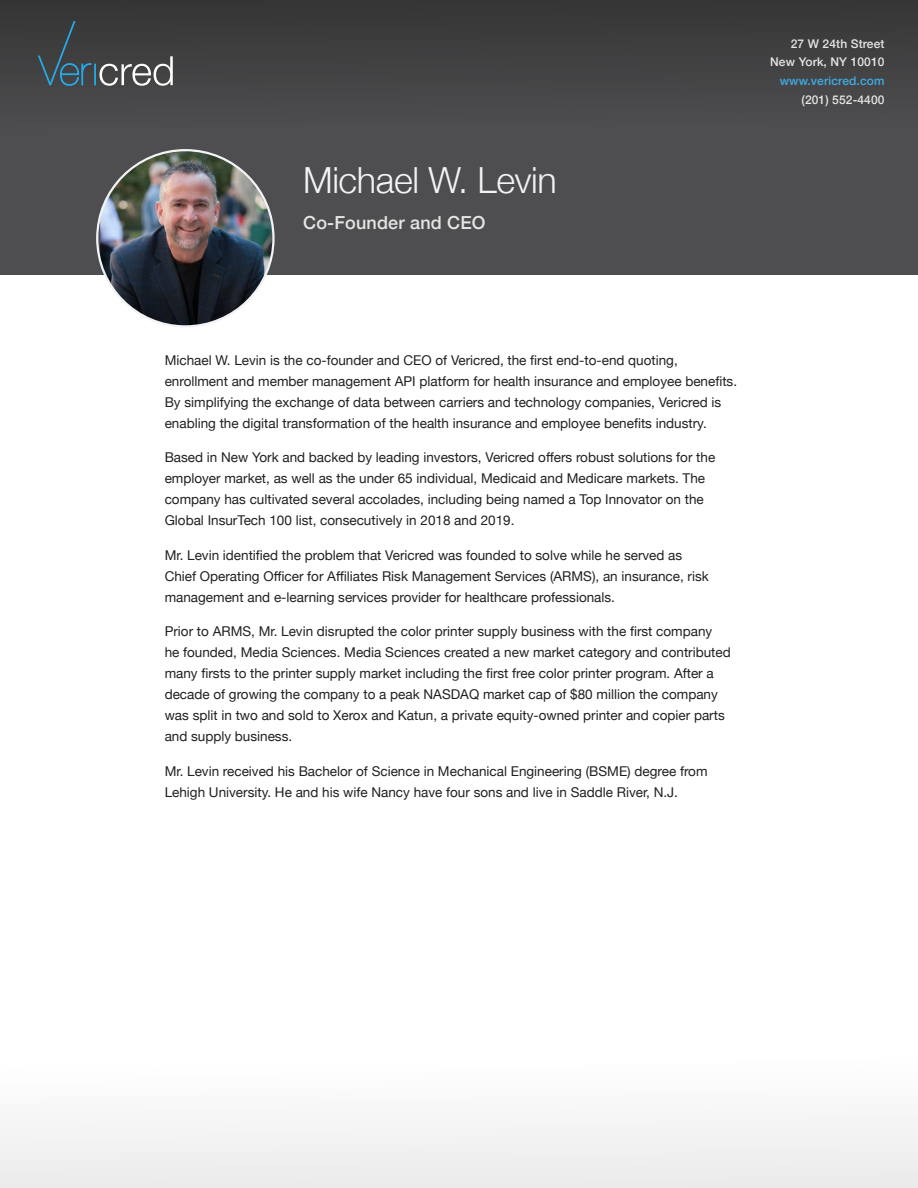
<style>
.page{position:relative;width:918px;height:1188px;background:#fff}
.page>*{position:absolute;margin:0;border:0;box-sizing:border-box;transform-origin:0 0}
.t1{font:300 36px "Helvetica Neue";letter-spacing:-.01em;color:#f1f3f4}
.intro_copy{font:500 18px "Helvetica Neue";letter-spacing:.01em;color:#e4e5e4}
.body{font:13.5px/21px "Helvetica Neue";color:#202020}
.intro_copy-2{font:500 12px "Helvetica Neue";letter-spacing:.01em;color:#e4e5e4}
.intro_copy-3{font:500 12px "Helvetica Neue";letter-spacing:.01em;color:#40abe1}
</style>
<div class="page">
<div style="left:0;top:0;width:918px;height:274px;background:#4e4e50"></div>
<div style="left:0;top:0;width:918px;height:153px;background:linear-gradient(to bottom,#353536,#515154)"></div>
<div style="left:0;top:1035px;width:918px;height:153px;background:#f6f7f6"></div>
<svg style="left:38px;top:21px;width:135px;height:65px"></svg>
<img style="left:100px;top:150px;width:173px;height:175px">
<p class="t1" style="left:303px;top:151px;width:255px">Michael W. Levin</p>
<p class="intro_copy" style="left:303px;top:208px;width:184px">Co-Founder and CEO</p>
<p class="intro_copy-2" style="left:791px;top:34px;width:95px">27 W 24th Street</p>
<p class="intro_copy-2" style="left:770px;top:52px;width:116px">New York, NY 10010</p>
<p class="intro_copy-3" style="left:780px;top:71px;width:106px">www.vericred.com</p>
<p class="intro_copy-2" style="left:802px;top:90px;width:84px">(201) 552-4400</p>
<p class="body" style="left:165px;top:350px;width:574px">Michael W. Levin is the co-founder and CEO of Vericred, the first end-to-end quoting, enrollment and member management API platform for health insurance and employee benefits.<br>By simplifying the exchange of data between carriers and technology companies, Vericred is enabling the digital transformation of the health insurance and employee benefits industry.</p>
<p class="body" style="left:165px;top:448px;width:552px">Based in New York and backed by leading investors, Vericred offers robust solutions for the employer market, as well as the under 65 individual, Medicaid and Medicare markets. The company has cultivated several accolades, including being named a Top Innovator on the Global InsurTech 100 list, consecutively in 2018 and 2019.</p>
<p class="body" style="left:165px;top:545px;width:546px">Mr. Levin identified the problem that Vericred was founded to solve while he served as<br>Chief Operating Officer for Affiliates Risk Management Services (ARMS), an insurance, risk management and e-learning services provider for healthcare professionals.</p>
<p class="body" style="left:165px;top:622px;width:568px">Prior to ARMS, Mr. Levin disrupted the color printer supply business with the first company<br>he founded, Media Sciences. Media Sciences created a new market category and contributed many firsts to the printer supply market including the first free color printer program. After a decade of growing the company to a peak NASDAQ market cap of $80 million the company was split in two and sold to Xerox and Katun, a private equity-owned printer and copier parts and supply business.</p>
<p class="body" style="left:165px;top:761px;width:544px">Mr. Levin received his Bachelor of Science in Mechanical Engineering (BSME) degree from<br>Lehigh University. He and his wife Nancy have four sons and live in Saddle River, N.J.</p>
</div>
